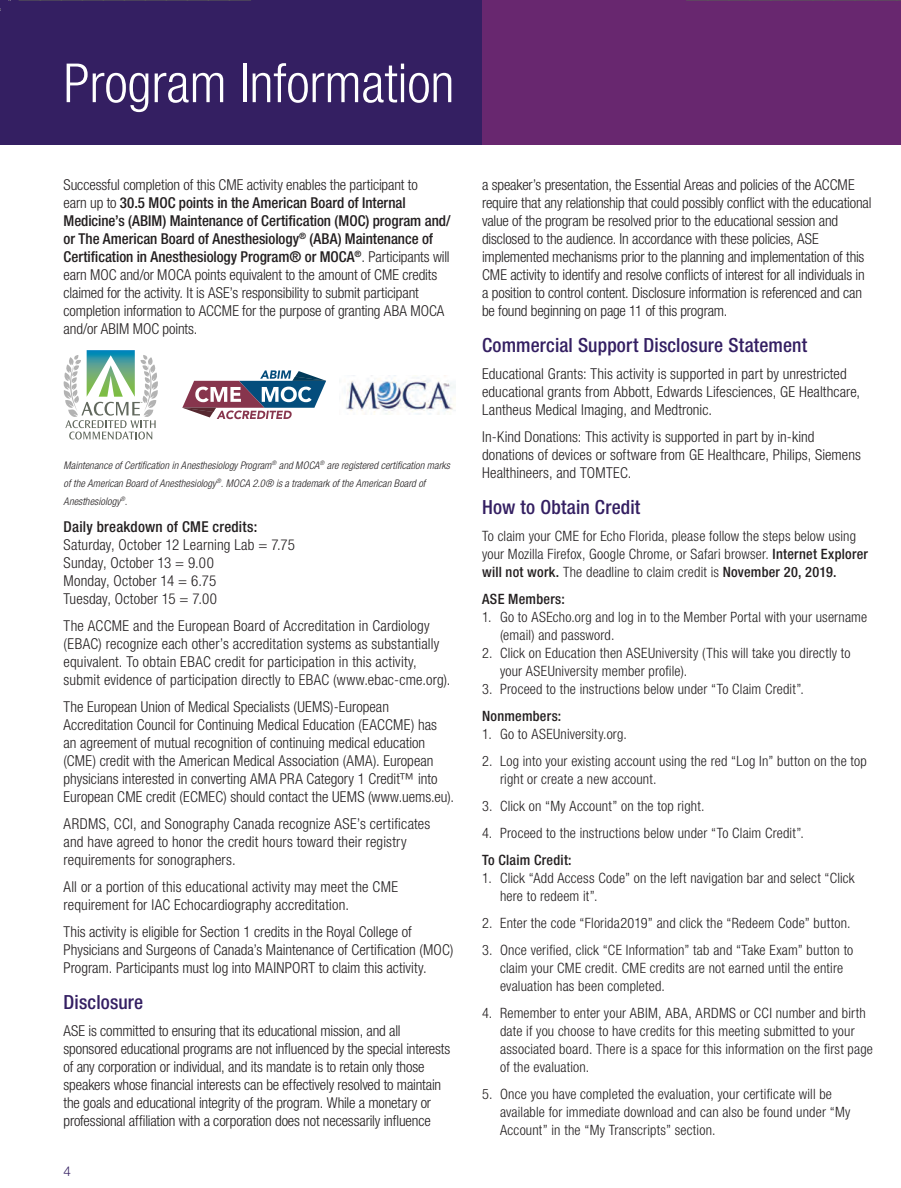
<style>
.page{position:relative;width:901px;height:1188px;background:#fff}
.page>*{position:absolute;margin:0;border:0;box-sizing:border-box;transform-origin:0 0}
.t1{font:300 condensed 54px "Helvetica Neue LT Std";color:#fff}
.t2{font:500 condensed 19.5px "Helvetica Neue LT Std";letter-spacing:.01em;color:#341f62}
.t3{font:300 condensed 15px/18px "Helvetica Neue LT Std";color:#231f20}
.t4{font:500 condensed 15px "Helvetica Neue LT Std";letter-spacing:.015em;color:#231f20}
.t5{font:300 condensed 14.25px/18px "Helvetica Neue LT Std";letter-spacing:.015em;color:#231f20}
.t6{font:500 condensed 14.25px "Helvetica Neue LT Std";letter-spacing:.02em;color:#231f20}
.t7{font:300 13.5px "Helvetica Neue LT Std";color:#341f62}
.t8{font:italic 300 condensed 10.5px/18px "Helvetica Neue LT Std";letter-spacing:.005em;color:#231f20}
.s1{font-weight:500}
</style>
<div class="page">
<div style="left:0;top:0;width:901px;height:145px;background:#341f62"></div>
<div style="left:482px;top:0;width:419px;height:145px;background:#68276f"></div>
<svg style="left:64px;top:350px;width:94px;height:89px"></svg>
<svg style="left:182px;top:370px;width:144px;height:49px"></svg>
<img style="left:344px;top:375px;width:111px;height:39px">
<svg style="left:19px;top:0;width:232px;height:1px"></svg>
<svg style="left:686px;top:0;width:215px;height:1px"></svg>
<h1 class="t1" style="left:64px;top:52px;width:392px">Program Information</h1>
<p class="t3" style="left:64px;top:175px;width:389px">Successful completion of this CME activity enables the participant to<br>earn up to <span class="s1">30.5 MOC points in the American Board of Internal Medicine’s (ABIM) Maintenance of Certification (MOC) program and/ or The American Board of Anesthesiology</span><sup>®</sup> <span class="s1">(ABA) Maintenance of Certification in Anesthesiology Program® or MOCA</span><sup>®</sup>. Participants will earn MOC and/or MOCA points equivalent to the amount of CME credits claimed for the activity. It is ASE’s responsibility to submit participant completion information to ACCME for the purpose of granting ABA MOCA and/or ABIM MOC points.</p>
<p class="t8" style="left:64px;top:456px;width:388px">Maintenance of Certification in Anesthesiology Program<sup>®</sup> and MOCA<sup>®</sup> are registered certification marks of the American Board of Anesthesiology<sup>®</sup>. MOCA 2.0® is a trademark of the American Board of<br>Anesthesiology<sup>®</sup>.</p>
<p class="t4" style="left:64px;top:517px;width:195px">Daily breakdown of CME credits:</p>
<p class="t3" style="left:64px;top:535px;width:233px">Saturday, October 12 Learning Lab = 7.75<br>Sunday, October 13 = 9.00<br>Monday, October 14 = 6.75<br>Tuesday, October 15 = 7.00</p>
<p class="t3" style="left:64px;top:616px;width:388px">The ACCME and the European Board of Accreditation in Cardiology (EBAC) recognize each other’s accreditation systems as substantially equivalent. To obtain EBAC credit for participation in this activity, submit evidence of participation directly to EBAC (www.ebac-cme.org).</p>
<p class="t3" style="left:64px;top:697px;width:392px">The European Union of Medical Specialists (UEMS)-European Accreditation Council for Continuing Medical Education (EACCME) has<br>an agreement of mutual recognition of continuing medical education (CME) credit with the American Medical Association (AMA). European physicians interested in converting AMA PRA Category 1 Credit™ into European CME credit (ECMEC) should contact the UEMS (www.uems.eu).</p>
<p class="t3" style="left:64px;top:814px;width:368px">ARDMS, CCI, and Sonography Canada recognize ASE’s certificates and have agreed to honor the credit hours toward their registry requirements for sonographers.</p>
<p class="t3" style="left:64px;top:877px;width:336px">All or a portion of this educational activity may meet the CME requirement for IAC Echocardiography accreditation.</p>
<p class="t3" style="left:64px;top:922px;width:391px">This activity is eligible for Section 1 credits in the Royal College of<br>Physicians and Surgeons of Canada’s Maintenance of Certification (MOC)<br>Program. Participants must log into MAINPORT to claim this activity.</p>
<h2 class="t2" style="left:64px;top:990px;width:81px">Disclosure</h2>
<p class="t3" style="left:64px;top:1021px;width:388px">ASE is committed to ensuring that its educational mission, and all sponsored educational programs are not influenced by the special interests of any corporation or individual, and its mandate is to retain only those speakers whose financial interests can be effectively resolved to maintain the goals and educational integrity of the program. While a monetary or professional affiliation with a corporation does not necessarily influence</p>
<p class="t7" style="left:64px;top:1162px;width:9px">4</p>
<p class="t3" style="left:482px;top:175px;width:391px">a speaker’s presentation, the Essential Areas and policies of the ACCME require that any relationship that could possibly conflict with the educational value of the program be resolved prior to the educational session and disclosed to the audience. In accordance with these policies, ASE implemented mechanisms prior to the planning and implementation of this CME activity to identify and resolve conflicts of interest for all individuals in a position to control content. Disclosure information is referenced and can be found beginning on page 11 of this program.</p>
<h2 class="t2" style="left:482px;top:333px;width:327px">Commercial Support Disclosure Statement</h2>
<p class="t3" style="left:482px;top:364px;width:380px">Educational Grants: This activity is supported in part by unrestricted educational grants from Abbott, Edwards Lifesciences, GE Healthcare,<br>Lantheus Medical Imaging, and Medtronic.</p>
<p class="t3" style="left:482px;top:427px;width:380px">In-Kind Donations: This activity is supported in part by in-kind donations of devices or software from GE Healthcare, Philips, Siemens<br>Healthineers, and TOMTEC.</p>
<h2 class="t2" style="left:482px;top:495px;width:160px">How to Obtain Credit</h2>
<p class="t5" style="left:482px;top:526px;width:387px">To claim your CME for Echo Florida, please follow the steps below using your Mozilla Firefox, Google Chrome, or Safari browser. <span class="s1">Internet Explorer will not work.</span> The deadline to claim credit is <span class="s1">November 20, 2019.</span></p>
<p class="t6" style="left:482px;top:590px;width:84px">ASE Members:</p>
<p class="t5" style="left:500px;top:607px;width:369px;text-indent:-18px">1. Go to ASEcho.org and log in to the Member Portal with your username (email) and password.</p>
<p class="t5" style="left:500px;top:643px;width:352px;text-indent:-18px">2. Click on Education then ASEUniversity (This will take you directly to your ASEUniversity member profile).</p>
<p class="t5" style="left:482px;top:679px;width:323px">3. Proceed to the instructions below under “To Claim Credit”.</p>
<p class="t6" style="left:482px;top:707px;width:81px">Nonmembers:</p>
<p class="t5" style="left:482px;top:724px;width:146px">1. Go to ASEUniversity.org.</p>
<p class="t5" style="left:500px;top:751px;width:368px;text-indent:-18px">2. Log into your existing account using the red “Log In” button on the top right or create a new account.</p>
<p class="t5" style="left:482px;top:796px;width:224px">3. Click on “My Account” on the top right.</p>
<p class="t5" style="left:482px;top:823px;width:323px">4. Proceed to the instructions below under “To Claim Credit”.</p>
<p class="t6" style="left:482px;top:851px;width:91px">To Claim Credit:</p>
<p class="t5" style="left:500px;top:868px;width:356px;text-indent:-18px">1. Click “Add Access Code” on the left navigation bar and select “Click here to redeem it”.</p>
<p class="t5" style="left:482px;top:913px;width:370px">2. Enter the code “Florida2019” and click the “Redeem Code” button.</p>
<p class="t5" style="left:500px;top:940px;width:355px;text-indent:-18px">3. Once verified, click “CE Information” tab and “Take Exam” button to claim your CME credit. CME credits are not earned until the entire evaluation has been completed.</p>
<p class="t5" style="left:500px;top:1003px;width:374px;text-indent:-18px">4. Remember to enter your ABIM, ABA, ARDMS or CCI number and birth date if you choose to have credits for this meeting submitted to your associated board. There is a space for this information on the first page of the evaluation.</p>
<p class="t5" style="left:500px;top:1084px;width:352px;text-indent:-18px">5. Once you have completed the evaluation, your certificate will be available for immediate download and can also be found under “My<br>Account” in the “My Transcripts” section.</p>
</div>
